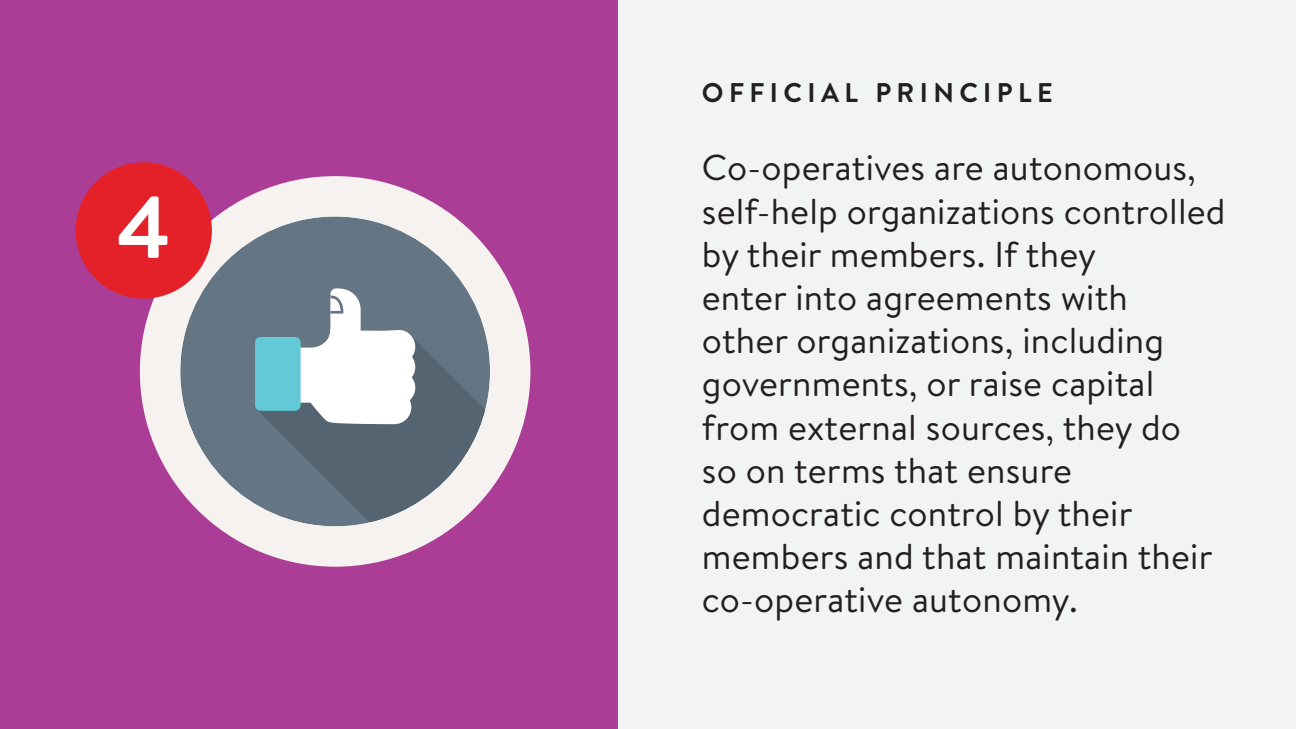
<style>
.page{position:relative;width:1296px;height:729px;background:#f2f3f4}
.page>*{position:absolute;margin:0;border:0;box-sizing:border-box;transform-origin:0 0}
.t1{font:700 86.4px "Brandon Text";color:#fff}
.t2{font:36px/43.2px "Brandon Text";letter-spacing:.005em;color:#231f20}
.t3{font:700 27px "Brandon Text";letter-spacing:.2em;color:#231f20}
</style>
<div class="page">
<div style="left:0;top:0;width:618px;height:729px;background:#ac3d96"></div>
<div style="left:140px;top:176px;width:390px;height:391px;background:#f5f2f0;border-radius:50%"></div>
<svg style="left:180px;top:217px;width:310px;height:309px;fill:#647584"></svg>
<svg style="left:256px;top:334px;width:229px;height:188px;background:#707c88"></svg>
<svg style="left:255px;top:288px;width:160px;height:136px"></svg>
<div style="left:76px;top:162px;width:136px;height:137px;background:#e42028;border-radius:50%"></div>
<h1 class="t1" style="left:116px;top:168px;width:57px">4</h1>
<p class="t3" style="left:702px;top:74px;width:352px">OFFICIAL PRINCIPLE</p>
<p class="t2" style="left:702px;top:145px;width:525px">Co-operatives are autonomous, self-help organizations controlled by their members. If they<br>enter into agreements with<br>other organizations, including governments, or raise capital from external sources, they do<br>so on terms that ensure democratic control by their members and that maintain their co-operative autonomy.</p>
</div>
